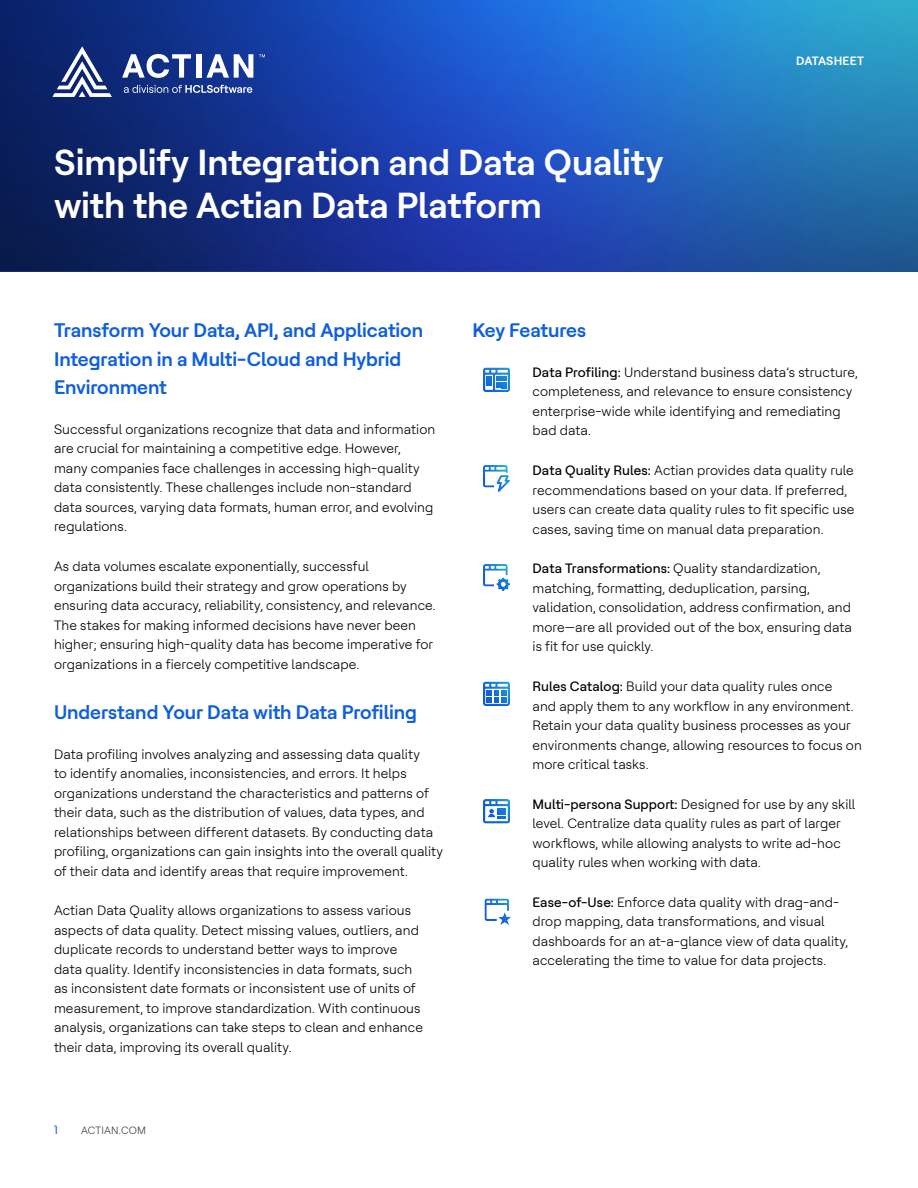
<style>
.page{position:relative;width:918px;height:1188px;background:#fff}
.page>*{position:absolute;margin:0;border:0;box-sizing:border-box;transform-origin:0 0}
.t1{font:700 36px/43.2px "HCL Tech Roobert";letter-spacing:-.005em;color:#fff}
.t2{font:700 19.5px/28.5px "HCL Tech Roobert";letter-spacing:-.005em;color:#0f5fdc}
.t3{font:300 13.5px/19.5px "HCL Tech Roobert";letter-spacing:.005em;color:#000}
.t4{font:700 12px "HCL Tech Roobert";letter-spacing:.01em;color:#fff}
.t5{font:12px "HCL Tech Roobert";color:#0f5fdc}
.t6{font:300 10.5px "HCL Tech Roobert";letter-spacing:.02em;color:#404040}
.s1{font-weight:500}
</style>
<div class="page">
<img style="left:0;top:0;width:918px;height:272px">
<svg style="left:0;top:0;width:837px;height:271px;background:#1a49a4"></svg>
<svg style="left:53px;top:46px;width:59px;height:50px"></svg>
<svg style="left:124px;top:85px;width:128px;height:8px"></svg>
<svg style="left:122px;top:54px;width:69px;height:24px"></svg>
<div style="left:196px;top:54px;width:5px;height:24px;background:#fff"></div>
<svg style="left:207px;top:54px;width:46px;height:24px"></svg>
<svg style="left:259px;top:54px;width:6px;height:3px"></svg>
<svg style="left:483px;top:368px;width:27px;height:24px"></svg>
<svg style="left:483px;top:564px;width:27px;height:27px"></svg>
<svg style="left:483px;top:465px;width:27px;height:27px"></svg>
<svg style="left:483px;top:682px;width:27px;height:24px"></svg>
<svg style="left:483px;top:799px;width:27px;height:25px"></svg>
<svg style="left:484px;top:898px;width:27px;height:27px"></svg>
<h1 class="t1" style="left:54px;top:143px;width:611px">Simplify Integration and Data Quality with the Actian Data Platform</h1>
<p class="t4" style="left:796px;top:55px;width:69px">DATASHEET</p>
<h2 class="t2" style="left:54px;top:317px;width:371px">Transform Your Data, API, and Application<br>Integration in a Multi-Cloud and Hybrid<br>Environment</h2>
<p class="t3" style="left:54px;top:420px;width:383px">Successful organizations recognize that data and information are crucial for maintaining a competitive edge. However, many companies face challenges in accessing high-quality data consistently. These challenges include non-standard data sources, varying data formats, human error, and evolving regulations.</p>
<p class="t3" style="left:54px;top:557px;width:383px">As data volumes escalate exponentially, successful organizations build their strategy and grow operations by ensuring data accuracy, reliability, consistency, and relevance.<br>The stakes for making informed decisions have never been higher; ensuring high-quality data has become imperative for organizations in a fiercely competitive landscape.</p>
<h2 class="t2" style="left:54px;top:699px;width:364px">Understand Your Data with Data Profiling</h2>
<p class="t3" style="left:54px;top:745px;width:391px">Data profiling involves analyzing and assessing data quality<br>to identify anomalies, inconsistencies, and errors. It helps organizations understand the characteristics and patterns of their data, such as the distribution of values, data types, and relationships between different datasets. By conducting data profiling, organizations can gain insights into the overall quality of their data and identify areas that require improvement.</p>
<p class="t3" style="left:54px;top:902px;width:370px">Actian Data Quality allows organizations to assess various aspects of data quality. Detect missing values, outliers, and duplicate records to understand better ways to improve data quality. Identify inconsistencies in data formats, such as inconsistent date formats or inconsistent use of units of measurement, to improve standardization. With continuous analysis, organizations can take steps to clean and enhance their data, improving its overall quality.</p>
<p class="t5" style="left:54px;top:1124px;width:5px">1</p>
<p class="t6" style="left:81px;top:1126px;width:67px">ACTIAN.COM</p>
<h2 class="t2" style="left:472px;top:317px;width:115px">Key Features</h2>
<p class="t3" style="left:532px;top:363px;width:327px"><span class="s1">Data Profiling:</span> Understand business data’s structure, completeness, and relevance to ensure consistency enterprise-wide while identifying and remediating bad data.</p>
<p class="t3" style="left:532px;top:461px;width:324px"><span class="s1">Data Quality Rules:</span> Actian provides data quality rule recommendations based on your data. If preferred, users can create data quality rules to fit specific use cases, saving time on manual data preparation.</p>
<p class="t3" style="left:532px;top:560px;width:321px"><span class="s1">Data Transformations:</span> Quality standardization, matching, formatting, deduplication, parsing, validation, consolidation, address confirmation, and more—are all provided out of the box, ensuring data is fit for use quickly.</p>
<p class="t3" style="left:532px;top:677px;width:331px"><span class="s1">Rules Catalog:</span> Build your data quality rules once<br>and apply them to any workflow in any environment.<br>Retain your data quality business processes as your environments change, allowing resources to focus on more critical tasks.</p>
<p class="t3" style="left:532px;top:795px;width:324px"><span class="s1">Multi-persona Support:</span> Designed for use by any skill level. Centralize data quality rules as part of larger workflows, while allowing analysts to write ad-hoc quality rules when working with data.</p>
<p class="t3" style="left:532px;top:893px;width:317px"><span class="s1">Ease-of-Use:</span> Enforce data quality with drag-and&shy;drop mapping, data transformations, and visual dashboards for an at-a-glance view of data quality, accelerating the time to value for data projects.</p>
</div>
